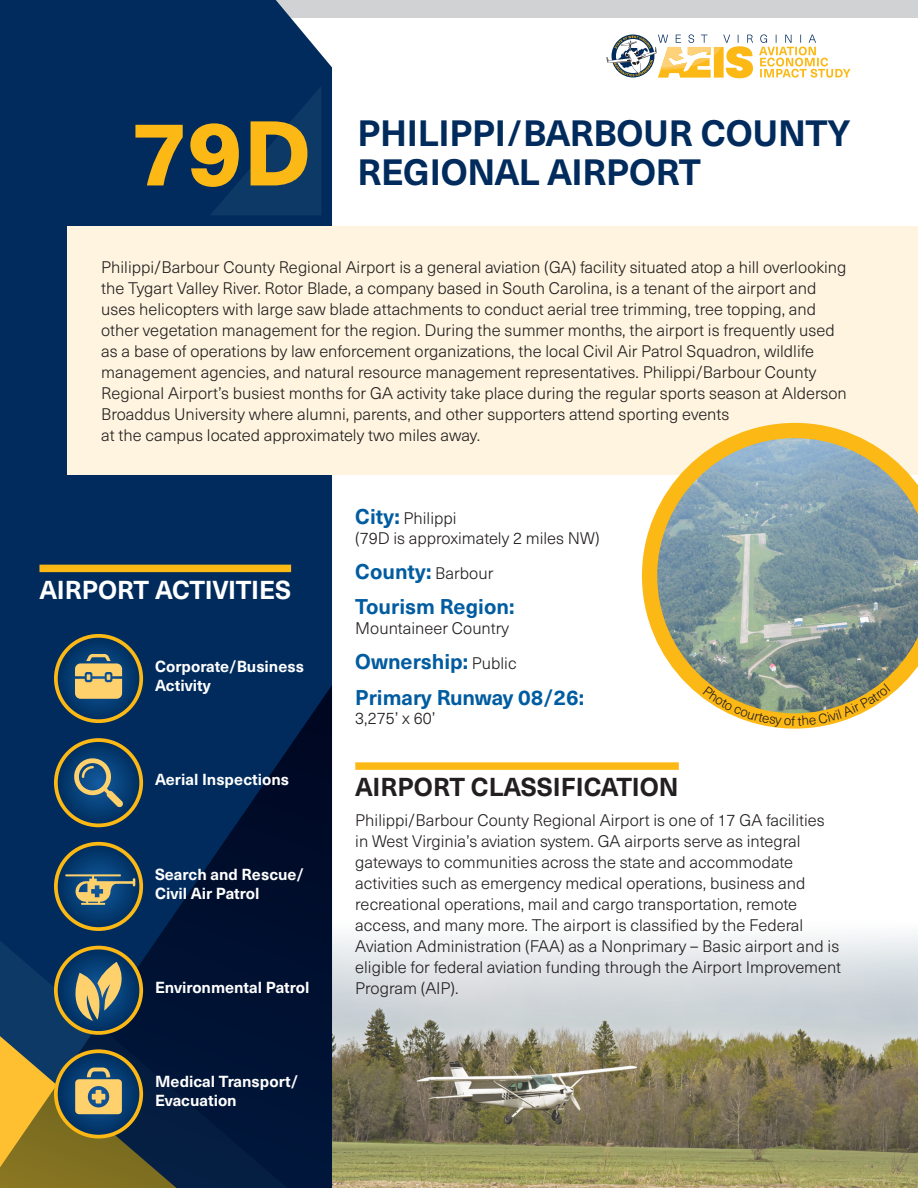
<style>
.page{position:relative;width:918px;height:1188px;background:#fff}
.page>*{position:absolute;margin:0;border:0;box-sizing:border-box;transform-origin:0 0}
.Airport_ID{font:800 90px "Neue Haas Unica W1 G";color:#fcb814}
.Airport_Name{font:700 36px/39px "Neue Haas Unica W1 G";letter-spacing:-.005em;color:#002b5c}
.Header_1_-_black{font:700 25.5px "Neue Haas Unica W1 G";color:#231f20}
.Header_1_-_white{font:700 25.5px "Neue Haas Unica W1 G";letter-spacing:-.01em;color:#fff}
.Bold_Start{font:700 21px "Neue Haas Unica W1 G";color:#005ca1}
.Body{font:300 16.5px/21px "Neue Haas Unica W1 G";color:#231f20}
.Bold_Start-2{font:300 16.5px/19.8px "Neue Haas Unica W1 G";color:#231f20}
.Airport_Activity_Tex{font:700 15.75px/18.9px "Neue Haas Unica W1 G";color:#fff}
.s1{font-weight:700;font-size:21px;color:#005ca1}
.s2{font-weight:300;font-size:16.5px;color:#231f20}
</style>
<div class="page">
<img style="left:332px;top:923px;width:586px;height:265px">
<div style="left:144px;top:0;width:774px;height:17px;background:#d1d2d4"></div>
<div style="left:0;top:0;width:332px;height:685px;background:#002b5c"></div>
<svg style="left:0;top:685px;width:332px;height:503px;background:#031f45"></svg>
<div style="left:68px;top:226px;width:850px;height:248px;background:#fef4df"></div>
<div style="left:355px;top:762px;width:324px;height:8px;background:#fcb814"></div>
<svg style="left:606px;top:34px;width:244px;height:44px"></svg>
<svg style="left:210px;top:86px;width:111px;height:129px;background:#053160"></svg>
<svg style="left:642px;top:423px;width:215px;height:306px"></svg>
<svg style="left:655px;top:436px;width:263px;height:279px;background:#99a79d"></svg>
<div style="left:39px;top:565px;width:252px;height:7px;background:#fcb814"></div>
<svg style="left:0;top:1036px;width:176px;height:152px;background:#65633d"></svg>
<svg style="left:56px;top:948px;width:85px;height:85px"></svg>
<div style="left:54px;top:946px;width:89px;height:89px;border:4px solid #fcb814;border-radius:50%"></div>
<svg style="left:65px;top:962px;width:69px;height:59px;background:#5f716f"></svg>
<svg style="left:56px;top:844px;width:85px;height:85px;background:#174366"></svg>
<div style="left:54px;top:842px;width:89px;height:89px;border:4px solid #fcb814;border-radius:50%"></div>
<svg style="left:65px;top:874px;width:70px;height:31px;background:#5f7576"></svg>
<svg style="left:56px;top:740px;width:85px;height:85px;background:#194161"></svg>
<div style="left:54px;top:738px;width:89px;height:89px;border:4px solid #fcb814;border-radius:50%"></div>
<svg style="left:72px;top:757px;width:51px;height:50px;background:#486a7b"></svg>
<svg style="left:56px;top:636px;width:85px;height:85px;background:#164164"></svg>
<div style="left:54px;top:634px;width:89px;height:89px;border:4px solid #fcb814;border-radius:50%"></div>
<svg style="left:75px;top:654px;width:47px;height:45px;background:#baaa71"></svg>
<svg style="left:703px;top:684px;width:187px;height:44px"></svg>
<p class="Airport_ID" style="left:132px;top:83px;width:180px">79D</p>
<p class="Airport_Name" style="left:357px;top:112px;width:494px">PHILIPPI/BARBOUR COUNTY<br>REGIONAL AIRPORT</p>
<p class="Body" style="left:101px;top:256px;width:747px">Philippi/Barbour County Regional Airport is a general aviation (GA) facility situated atop a hill overlooking the Tygart Valley River. Rotor Blade, a company based in South Carolina, is a tenant of the airport and uses helicopters with large saw blade attachments to conduct aerial tree trimming, tree topping, and other vegetation management for the region. During the summer months, the airport is frequently used as a base of operations by law enforcement organizations, the local Civil Air Patrol Squadron, wildlife management agencies, and natural resource management representatives. Philippi/Barbour County Regional Airport’s busiest months for GA activity take place during the regular sports season at Alderson Broaddus University where alumni, parents, and other supporters attend sporting events<br>at the campus located approximately two miles away.</p>
<p class="Header_1_-_white" style="left:39px;top:570px;width:253px">AIRPORT ACTIVITIES</p>
<p class="Airport_Activity_Tex" style="left:155px;top:656px;width:151px">Corporate/Business<br>Activity</p>
<p class="Airport_Activity_Tex" style="left:155px;top:769px;width:136px">Aerial Inspections</p>
<p class="Airport_Activity_Tex" style="left:155px;top:864px;width:151px">Search and Rescue/<br>Civil Air Patrol</p>
<p class="Airport_Activity_Tex" style="left:155px;top:977px;width:156px">Environmental Patrol</p>
<p class="Airport_Activity_Tex" style="left:155px;top:1071px;width:145px">Medical Transport/<br>Evacuation</p>
<p class="Bold_Start-2" style="left:355px;top:508px;width:246px"><span class="s1">City:</span> Philippi<br>(79D is approximately 2 miles NW)</p>
<p class="Bold_Start" style="left:355px;top:556px;width:140px">County: <span class="s2">Barbour</span></p>
<p class="Bold_Start" style="left:355px;top:591px;width:161px">Tourism Region:</p>
<p class="Bold_Start-2" style="left:355px;top:618px;width:155px">Mountaineer Country</p>
<p class="Bold_Start" style="left:355px;top:646px;width:163px">Ownership: <span class="s2">Public</span></p>
<p class="Bold_Start" style="left:355px;top:681px;width:230px">Primary Runway 08/26:</p>
<p class="Bold_Start-2" style="left:355px;top:708px;width:82px">3,275’ x 60’</p>
<p class="Header_1_-_black" style="left:355px;top:768px;width:325px">AIRPORT CLASSIFICATION</p>
<p class="Body" style="left:355px;top:809px;width:487px">Philippi/Barbour County Regional Airport is one of 17 GA facilities in West Virginia’s aviation system. GA airports serve as integral gateways to communities across the state and accommodate activities such as emergency medical operations, business and recreational operations, mail and cargo transportation, remote access, and many more. The airport is classified by the Federal Aviation Administration (FAA) as a Nonprimary – Basic airport and is eligible for federal aviation funding through the Airport Improvement Program (AIP).</p>
</div>
